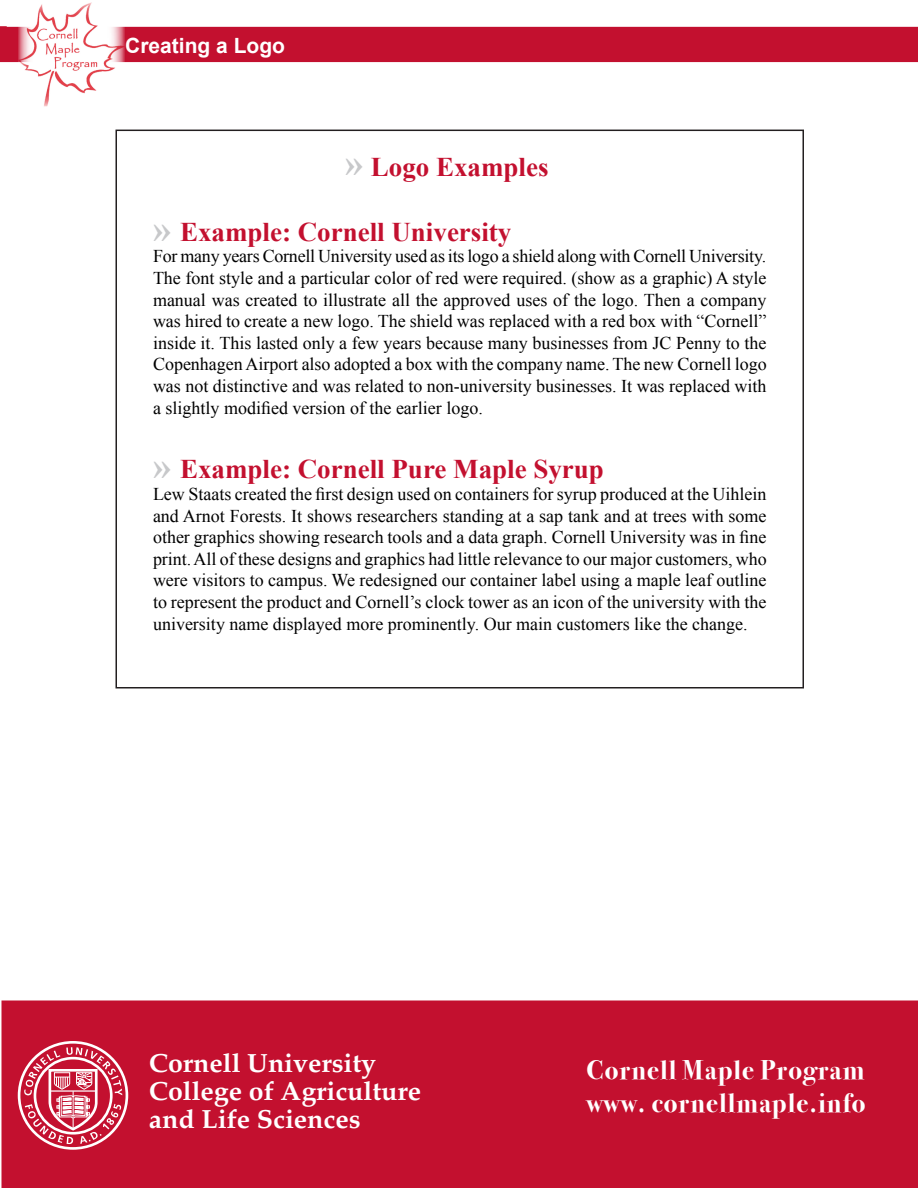
<style>
.page{position:relative;width:918px;height:1188px;background:#fff}
.page>*{position:absolute;margin:0;border:0;box-sizing:border-box;transform-origin:0 0}
.t1{font:700 36px "Times New Roman";color:#c7c8ca}
.t2{font:700 27px "Times New Roman";color:#c3102f}
.t3{font:27px/32.4px "Bodoni Svty Two OSITCTT Bold";letter-spacing:.04em;color:#fff}
.t4{font:700 26.25px/28px "Palatino";color:#fff}
.t5{font:700 21px "Arial";color:#fff}
.t6{font:18px/21.6px "Times New Roman";color:#000;text-align:justify}
.s1{font-size:36px;color:#c7c8ca}
</style>
<div class="page">
<div style="left:0;top:26px;width:918px;height:36px;background:#c3102f"></div>
<img style="left:19px;top:2px;width:106px;height:105px">
<div style="left:2px;top:1000px;width:916px;height:188px;background:#c3102f"></div>
<div style="left:18px;top:1041px;width:110px;height:109px;border:3px solid #fff;border-radius:50%"></div>
<svg style="left:24px;top:1047px;width:98px;height:97px"></svg>
<p class="t5" style="left:125px;top:34px;width:161px">Creating a Logo</p>
<h1 class="t1" style="left:345px;top:143px;width:19px">»</h1>
<h2 class="t2" style="left:371px;top:152px;width:179px">Logo Examples</h2>
<h2 class="t2" style="left:153px;top:217px;width:360px"><span class="s1">»</span> Example: Cornell University</h2>
<p class="t6" style="left:153px;top:245px;width:615px">For many years Cornell University used as its logo a shield along with Cornell University.<br>The font style and a particular color of red were required. (show as a graphic) A style manual was created to illustrate all the approved uses of the logo. Then a company was hired to create a new logo. The shield was replaced with a red box with “Cornell” inside it. This lasted only a few years because many businesses from JC Penny to the Copenhagen Airport also adopted a box with the company name. The new Cornell logo was not distinctive and was related to non-university businesses. It was replaced with a slightly modified version of the earlier logo.</p>
<h2 class="t2" style="left:153px;top:454px;width:452px"><span class="s1">»</span> Example: Cornell Pure Maple Syrup</h2>
<p class="t6" style="left:153px;top:483px;width:615px">Lew Staats created the first design used on containers for syrup produced at the Uihlein and Arnot Forests. It shows researchers standing at a sap tank and at trees with some other graphics showing research tools and a data graph. Cornell University was in fine print.All of these designs and graphics had little relevance to our major customers, who were visitors to campus. We redesigned our container label using a maple leaf outline to represent the product and Cornell’s clock tower as an icon of the university with the university name displayed more prominently. Our main customers like the change.</p>
<h3 class="t4" style="left:149px;top:1051px;width:274px">Cornell University<br>College of Agriculture and Life Sciences</h3>
<h2 class="t3" style="left:586px;top:1054px;width:280px">Cornell Maple Program www. cornellmaple.info</h2>
</div>
